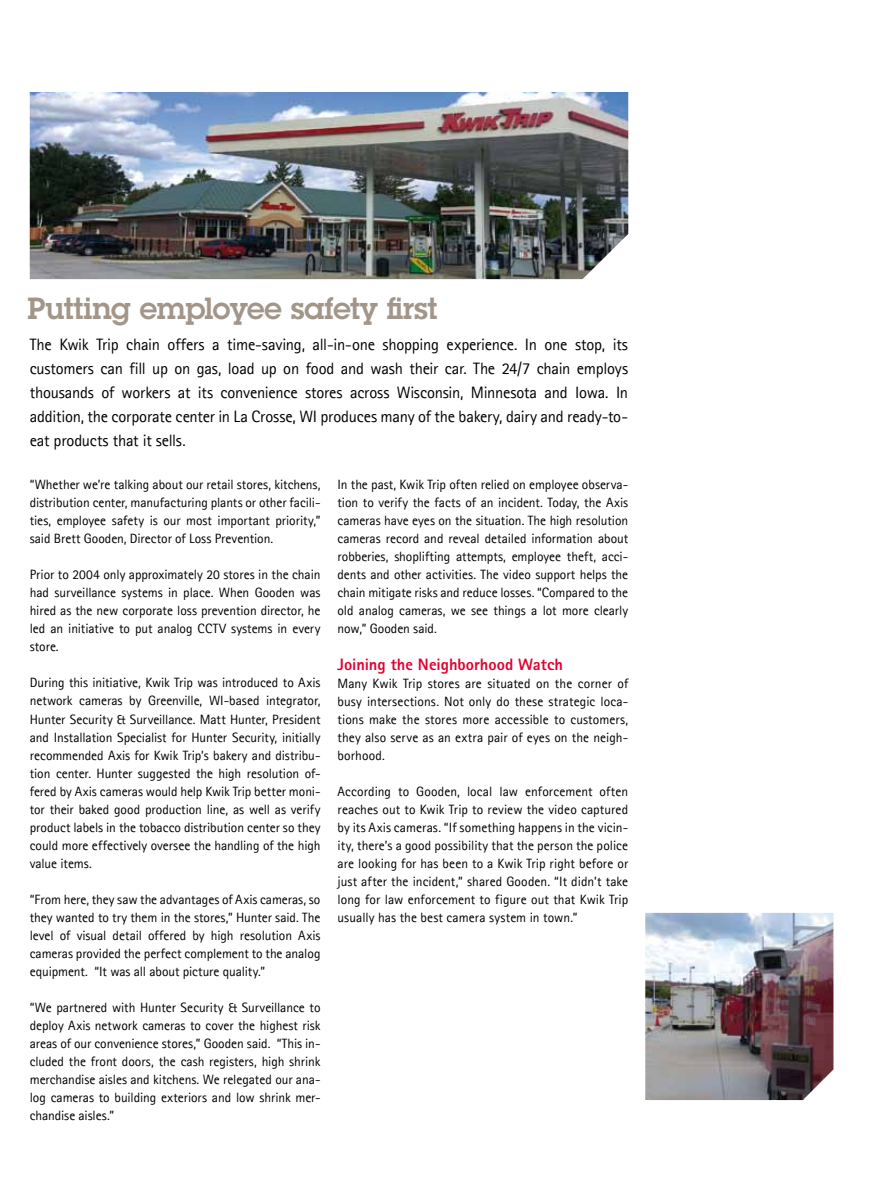
<style>
.page{position:relative;width:893px;height:1191px;background:#fff}
.page>*{position:absolute;margin:0;border:0;box-sizing:border-box;transform-origin:0 0}
.t1{font:600 30px "Lubalin Graph ECG";letter-spacing:-.015em;color:#a19689}
.t2{font:16.5px/24px "Agfa Rotis Sans Serif";letter-spacing:-.015em;color:#000;text-align:justify}
.t3{font:800 16.5px "Rotis Sans Serif Pro";color:#e20030}
.t4{font:13.5px/18px "Agfa Rotis Sans Serif";letter-spacing:-.005em;color:#000;text-align:justify}
</style>
<div class="page">
<img style="left:30px;top:92px;width:598px;height:187px">
<img style="left:645px;top:913px;width:188px;height:187px">
<h1 class="t1" style="left:28px;top:288px;width:411px">Putting employee safety first</h1>
<p class="t2" style="left:30px;top:332px;width:600px">The Kwik Trip chain offers a time-saving, all-in-one shopping experience. In one stop, its customers can fill up on gas, load up on food and wash their car. The 24/7 chain employs thousands of workers at its convenience stores across Wisconsin, Minnesota and Iowa. In addition, the corporate center in La Crosse, WI produces many of the bakery, dairy and ready-to&shy;eat products that it sells.</p>
<p class="t4" style="left:30px;top:475px;width:292px">“Whether we’re talking about our retail stores, kitchens, distribution center, manufacturing plants or other facili&shy;ties, employee safety is our most important priority,” said Brett Gooden, Director of Loss Prevention.</p>
<p class="t4" style="left:30px;top:565px;width:292px">Prior to 2004 only approximately 20 stores in the chain had surveillance systems in place. When Gooden was hired as the new corporate loss prevention director, he led an initiative to put analog CCTV systems in every store.</p>
<p class="t4" style="left:30px;top:673px;width:292px">During this initiative, Kwik Trip was introduced to Axis network cameras by Greenville, WI-based integrator, Hunter Security &amp; Surveillance. Matt Hunter, President and Installation Specialist for Hunter Security, initially recommended Axis for Kwik Trip’s bakery and distribu&shy;tion center. Hunter suggested the high resolution of&shy;fered by Axis cameras would help Kwik Trip better moni&shy;tor their baked good production line, as well as verify product labels in the tobacco distribution center so they could more effectively oversee the handling of the high value items.</p>
<p class="t4" style="left:30px;top:889px;width:292px">“From here, they saw the advantages of Axis cameras, so they wanted to try them in the stores,” Hunter said. The level of visual detail offered by high resolution Axis cameras provided the perfect complement to the analog equipment. “It was all about picture quality.”</p>
<p class="t4" style="left:30px;top:997px;width:292px">“We partnered with Hunter Security &amp; Surveillance to deploy Axis network cameras to cover the highest risk areas of our convenience stores,” Gooden said. “This in&shy;cluded the front doors, the cash registers, high shrink merchandise aisles and kitchens. We relegated our ana&shy;log cameras to building exteriors and low shrink mer&shy;chandise aisles.”</p>
<p class="t4" style="left:337px;top:475px;width:292px">In the past, Kwik Trip often relied on employee observa&shy;tion to verify the facts of an incident. Today, the Axis cameras have eyes on the situation. The high resolution cameras record and reveal detailed information about robberies, shoplifting attempts, employee theft, acci&shy;dents and other activities. The video support helps the chain mitigate risks and reduce losses. “Compared to the old analog cameras, we see things a lot more clearly now,” Gooden said.</p>
<p class="t3" style="left:338px;top:653px;width:227px">Joining the Neighborhood Watch</p>
<p class="t4" style="left:338px;top:673px;width:292px">Many Kwik Trip stores are situated on the corner of busy intersections. Not only do these strategic loca&shy;tions make the stores more accessible to customers, they also serve as an extra pair of eyes on the neigh&shy;borhood.</p>
<p class="t4" style="left:338px;top:781px;width:292px">According to Gooden, local law enforcement often reaches out to Kwik Trip to review the video captured by its Axis cameras. “If something happens in the vicin&shy;ity, there’s a good possibility that the person the police are looking for has been to a Kwik Trip right before or just after the incident,” shared Gooden. “It didn’t take long for law enforcement to figure out that Kwik Trip usually has the best camera system in town.”</p>
</div>
